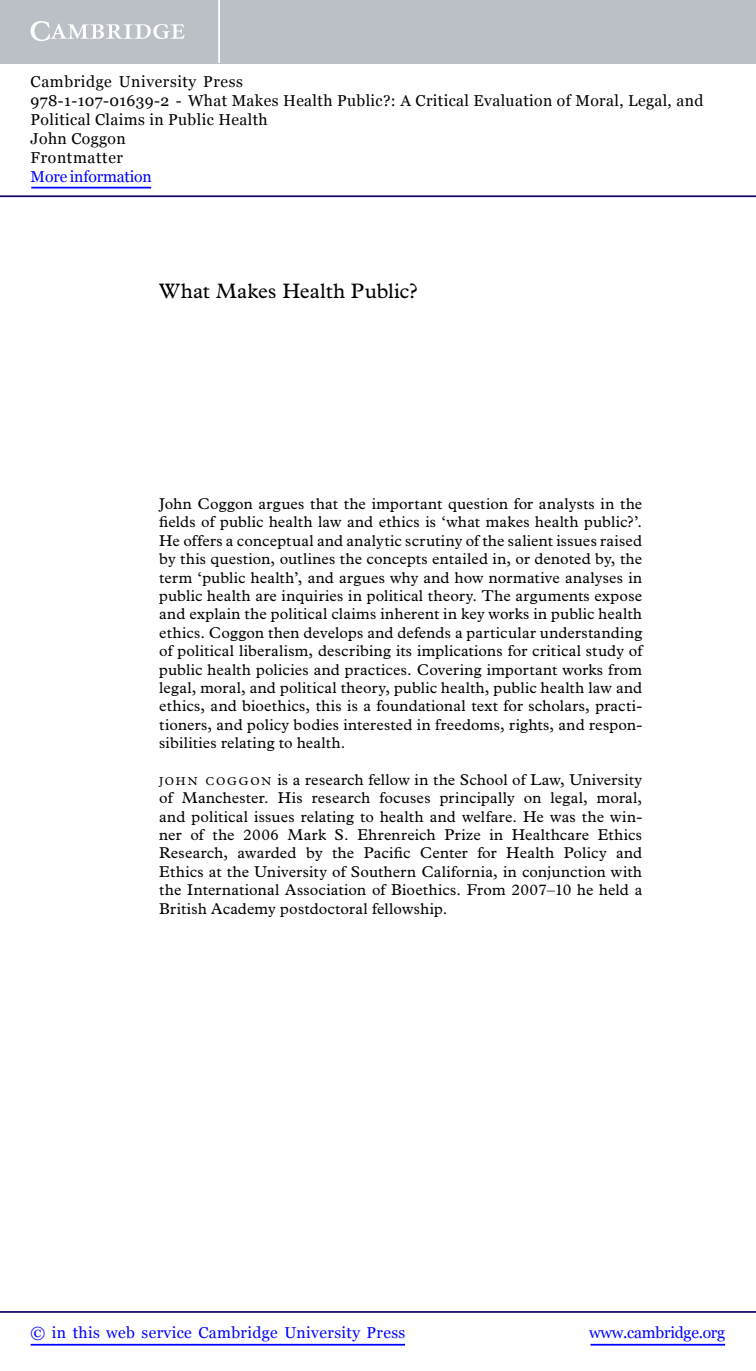
<style>
.page{position:relative;width:756px;height:1371px;background:#fff}
.page>*{position:absolute;margin:0;border:0;box-sizing:border-box;transform-origin:0 0}
.t1{font:21px "Plantin Std";letter-spacing:.005em;color:#000}
.t2{font:15.75px/18.4px "Plantin Std";letter-spacing:.015em;color:#000;text-align:justify}
.t3{font:15.75px/18.9px "Georgia";letter-spacing:.025em;color:#000}
.t4{font:15.75px "Georgia";letter-spacing:.025em;color:#00f}
.t5{font:15.75px "Georgia";letter-spacing:-.015em;color:#00f}
.t6{font:15.75px "Georgia";letter-spacing:-.01em;color:#00f}
.s1{font-size:11.55px}
</style>
<div class="page">
<div style="left:0;top:0;width:756px;height:63px;background:#bac0c6"></div>
<svg style="left:31px;top:21px;width:154px;height:20px"></svg>
<hr style="left:218px;top:0;width:2px;height:63px;background:#fff">
<hr style="left:0;top:195px;width:756px;height:2px;background:#150666">
<hr style="left:591px;top:1343px;width:134px;height:2px;background:#00f">
<hr style="left:0;top:1310px;width:756px;height:2px;background:#150666">
<hr style="left:31px;top:1343px;width:374px;height:2px;background:#00f">
<hr style="left:31px;top:187px;width:120px;height:1px;background:#00f">
<p class="t3" style="left:31px;top:72px;width:674px">Cambridge University Press<br>978-1-107-01639-2 - What Makes Health Public?: A Critical Evaluation of Moral, Legal, and Political Claims in Public Health<br>John Coggon<br>Frontmatter</p>
<p class="t6" style="left:31px;top:167px;width:123px">More information</p>
<p class="t1" style="left:159px;top:279px;width:260px">What Makes Health Public?</p>
<p class="t2" style="left:159px;top:494px;width:485px">John Coggon argues that the important question for analysts in the fields of public health law and ethics is ‘what makes health public?’.<br>He offers a conceptual and analytic scrutiny of the salient issues raised by this question, outlines the concepts entailed in, or denoted by, the term ‘public health’, and argues why and how normative analyses in public health are inquiries in political theory. The arguments expose and explain the political claims inherent in key works in public health ethics. Coggon then develops and defends a particular understanding of political liberalism, describing its implications for critical study of public health policies and practices. Covering important works from legal, moral, and political theory, public health, public health law and ethics, and bioethics, this is a foundational text for scholars, practi&shy;tioners, and policy bodies interested in freedoms, rights, and respon&shy;sibilities relating to health.</p>
<p class="t2" style="left:159px;top:770px;width:485px"><span class="s1">J OH N C O G G ON</span> is a research fellow in the School of Law, University of Manchester. His research focuses principally on legal, moral, and political issues relating to health and welfare. He was the win&shy;ner of the 2006 Mark S. Ehrenreich Prize in Healthcare Ethics Research, awarded by the Pacific Center for Health Policy and Ethics at the University of Southern California, in conjunction with the International Association of Bioethics. From 2007–10 he held a British Academy postdoctoral fellowship.</p>
<p class="t4" style="left:31px;top:1322px;width:376px">© in this web service Cambridge University Press</p>
<p class="t5" style="left:589px;top:1322px;width:137px">www.cambridge.org</p>
</div>
